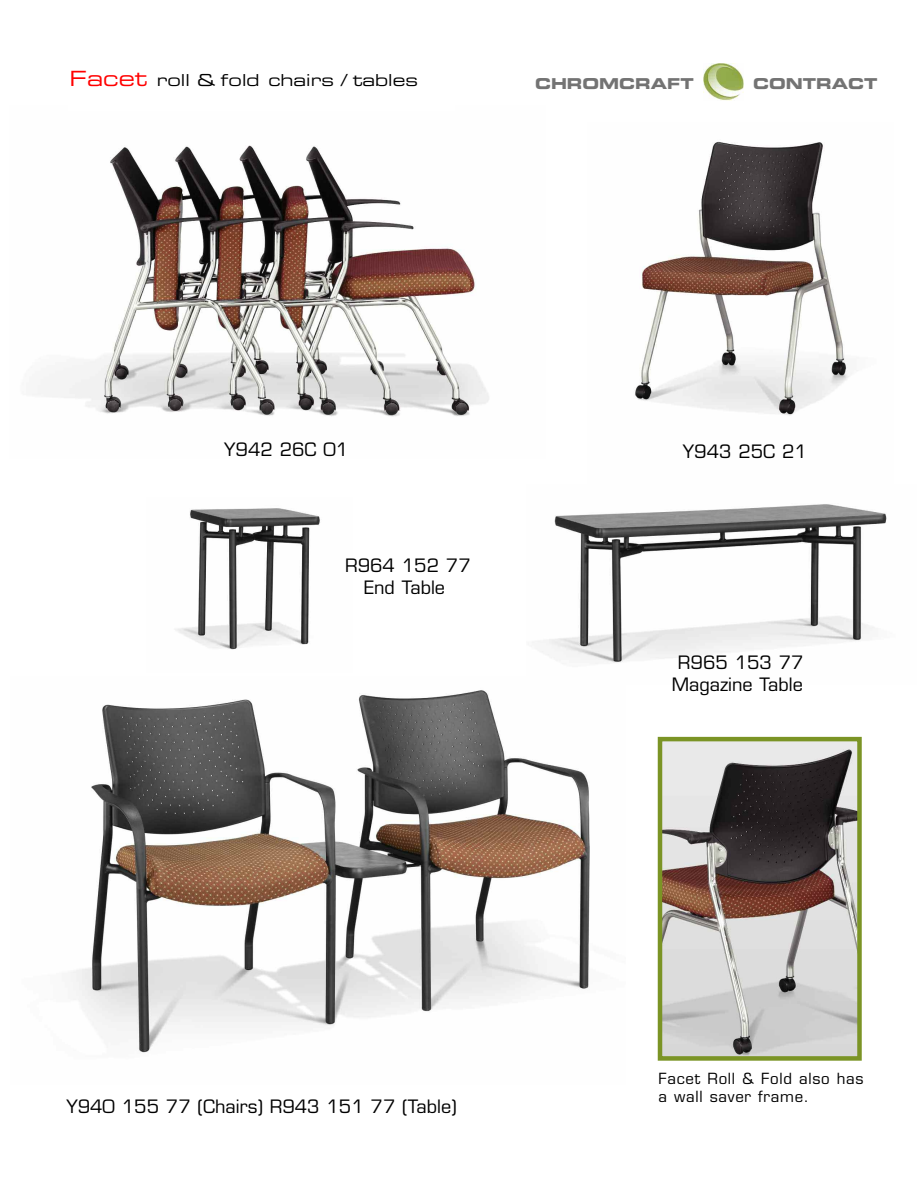
<style>
.page{position:relative;width:918px;height:1188px;background:#fff}
.page>*{position:absolute;margin:0;border:0;box-sizing:border-box;transform-origin:0 0}
.t1{font:18px/21.6px "Eurostile LT Std";color:#000;text-align:center}
.t2{font:16.5px "Eurostile LT Std Ex 2";color:#000}
.t3{font:15px/18px "Eurostile LT Std";letter-spacing:.05em;color:#000}
.t4{font:15px "Eurostile LT Std Bold Ex 2";color:#737373}
.s1{font-size:21px;color:#f00}
</style>
<div class="page">
<img style="left:635px;top:141px;width:217px;height:275px">
<img style="left:32px;top:145px;width:457px;height:272px">
<img style="left:663px;top:742px;width:194px;height:314px">
<div style="left:658px;top:737px;width:204px;height:324px;border:4px solid #7b9425"></div>
<img style="left:703px;top:64px;width:41px;height:37px">
<img style="left:70px;top:690px;width:520px;height:363px">
<img style="left:175px;top:508px;width:145px;height:142px">
<img style="left:532px;top:504px;width:355px;height:160px">
<p class="t2" style="left:70px;top:69px;width:350px"><span class="s1">Facet</span> roll &amp; fold chairs / tables</p>
<p class="t4" style="left:535px;top:73px;width:160px">CHROMCRAFT</p>
<p class="t4" style="left:753px;top:73px;width:126px">CONTRACT</p>
<p class="t1" style="left:224px;top:439px;width:125px">Y942 26C 01</p>
<p class="t1" style="left:345px;top:555px;width:127px">R964 152 77<br>End Table</p>
<p class="t1" style="left:66px;top:1096px;width:392px">Y940 155 77 (Chairs) R943 151 77 (Table)</p>
<p class="t1" style="left:683px;top:441px;width:125px">Y943 25C 21</p>
<p class="t1" style="left:672px;top:652px;width:133px">R965 153 77<br>Magazine Table</p>
<p class="t3" style="left:658px;top:1070px;width:207px">Facet Roll &amp; Fold also has a wall saver frame.</p>
</div>
